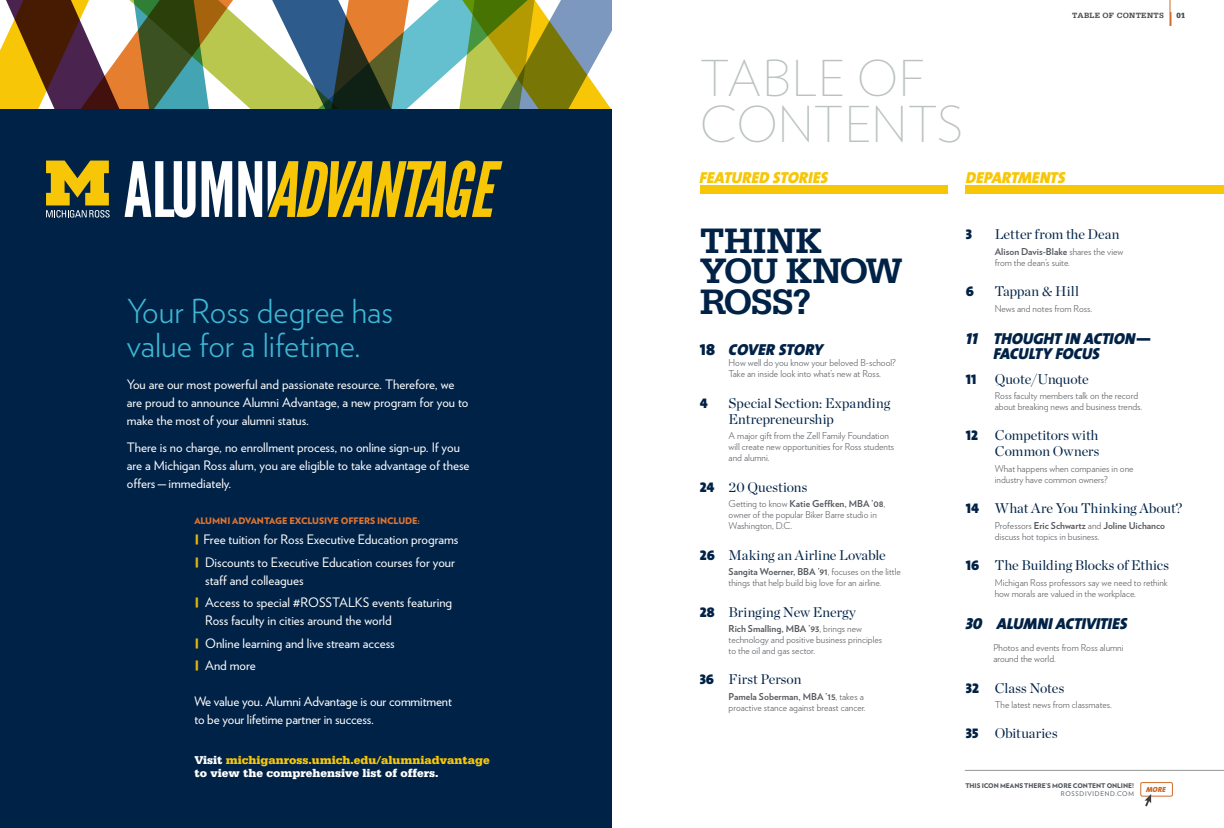
<style>
.page{position:relative;width:1224px;height:828px;background:#fff}
.page>*{position:absolute;margin:0;border:0;box-sizing:border-box;transform-origin:0 0}
.t1{font:200 49.4px/46.1px "Verlag";letter-spacing:.005em;color:#bcc2c3}
.t2{font:700 37.4px/30.4px "Serifa";letter-spacing:-.05em;color:#002246}
.t3{font:300 33px/34px "Verlag";color:#3eb8d4}
.t4{font:italic 16px/15px "The Sans Black Caps";letter-spacing:-.005em;color:#002246}
.t5{font:italic 16px "The Sans Black Caps";letter-spacing:.005em;color:#f7c607}
.t6{font:14px/16px "Chronicle Display";color:#002246;text-align:right}
.t7{font:14px "The Sans Black Caps";color:#002246}
.t8{font:13px/18px "Verlag";color:#fff}
.t9{font:900 12px/13px "Serifa";color:#fff}
.t10{font:300 9.5px/11px "Verlag";color:#55595e}
.t11{font:900 9px "Verlag";letter-spacing:-.005em;color:#e3752f}
.t12{font:700 8px "Serifa";letter-spacing:.035em;color:#474b4e}
.t13{font:900 8px "Serifa";color:#474b4e}
.t14{font:italic 900 7.5px "The Sans";color:#ce6c2a}
.t15{font:900 6.5px "Verlag";letter-spacing:-.01em;color:#55595e}
.t16{font:6.5px "Verlag";letter-spacing:.11em;color:#55595e}
.s1{color:#f7c607}
.s2{font-style:normal}
.s3{font-family:"The Sans Black Caps"}
.s4{font-weight:700}
</style>
<div class="page">
<svg style="left:0;top:0;width:612px;height:110px;background:#8e9163"></svg>
<div style="left:0;top:110px;width:612px;height:718px;background:#002246"></div>
<svg style="left:125px;top:161px;width:137px;height:57px"></svg>
<svg style="left:268px;top:161px;width:234px;height:57px"></svg>
<svg style="left:46px;top:161px;width:64px;height:57px"></svg>
<svg style="left:1170px;top:0;width:2px;height:26px"></svg>
<div style="left:1141px;top:782px;width:32px;height:14px;border:1px solid #ce6c2a;border-radius:2px"></div>
<svg style="left:1145px;top:794px;width:6px;height:12px"></svg>
<hr style="left:965px;top:770px;width:259px;height:1px;background:#949794">
<div style="left:966px;top:185px;width:258px;height:9px;background:#f7c607"></div>
<div style="left:700px;top:185px;width:248px;height:9px;background:#f7c607"></div>
<h3 class="t3" style="left:127px;top:293px;width:268px">Your Ross degree has value for a lifetime.</h3>
<h3 class="t8" style="left:127px;top:375px;width:343px">You are our most powerful and passionate resource. Therefore, we are proud to announce Alumni Advantage, a new program for you to make the most of your alumni status.</h3>
<h3 class="t8" style="left:127px;top:438px;width:344px">There is no charge, no enrollment process, no online sign-up. If you are a Michigan Ross alum, you are eligible to take advantage of these offers — immediately.</h3>
<p class="t11" style="left:194px;top:513px;width:227px">ALUMNI ADVANTAGE EXCLUSIVE OFFERS INCLUDE:</p>
<h3 class="t8" style="left:194px;top:527px;width:266px;line-height:22.5px"><sup>|</sup> Free tuition for Ross Executive Education programs <sup>|</sup> Discounts to Executive Education courses for your</h3>
<h3 class="t8" style="left:194px;top:568px;width:259px;line-height:22.5px;text-indent:11px">staff and colleagues<br><sup>|</sup> Access to special #ROSSTALKS events featuring</h3>
<h3 class="t8" style="left:194px;top:608px;width:202px;line-height:22.5px;text-indent:11px">Ross faculty in cities around the world <sup>|</sup> Online learning and live stream access <sup>|</sup> And more</h3>
<h3 class="t8" style="left:194px;top:692px;width:259px">We value you. Alumni Advantage is our commitment to be your lifetime partner in success.</h3>
<p class="t9" style="left:194px;top:753px;width:297px">Visit <span class="s1">michiganross.umich.edu/alumniadvantage </span>to view the comprehensive list of offers.</p>
<h1 class="t1" style="left:700px;top:53px;width:265px">TABLE OF<br>CONTENTS</h1>
<p class="t12" style="left:1072px;top:11px;width:93px">TABLE OF CONTENTS</p>
<p class="t13" style="left:1176px;top:11px;width:10px">01</p>
<h3 class="t5" style="left:700px;top:164px;width:130px">FEATURED STORIES</h3>
<h3 class="t5" style="left:966px;top:164px;width:101px">DEPARTMENTS</h3>
<h2 class="t2" style="left:700px;top:225px;width:204px">THINK<br>YOU KNOW<br>ROSS?</h2>
<h3 class="t4" style="left:700px;top:342px;width:125px"><span class="s2">18</span> COVER STORY</h3>
<p class="t10" style="left:729px;top:357px;width:169px">How well do you know your beloved B-school?<br>Take an inside look into what’s new at Ross.</p>
<h3 class="t7" style="left:700px;top:391px;width:9px">4</h3>
<h3 class="t6" style="left:729px;top:394px;width:163px;text-align:left">Special Section: Expanding<br>Entrepreneurship</h3>
<p class="t10" style="left:729px;top:430px;width:167px">A major gift from the Zell Family Foundation will create new opportunities for Ross students and alumni.</p>
<h3 class="t6" style="left:700px;top:478px;width:109px"><span class="s3">24</span> 20 Questions</h3>
<p class="t10" style="left:729px;top:498px;width:158px">Getting to know <span class="s4">Katie Geffken, MBA ’08</span>, owner of the popular Biker Barre studio in<br>Washington, D.C.</p>
<h3 class="t6" style="left:700px;top:546px;width:187px"><span class="s3">26</span> Making an Airline Lovable</h3>
<p class="t10" style="left:729px;top:566px;width:174px"><span class="s4">Sangita Woerner, BBA ’91</span>, focuses on the little things that help build big love for an airline.</p>
<h3 class="t6" style="left:700px;top:603px;width:158px"><span class="s3">28</span> Bringing New Energy</h3>
<p class="t10" style="left:729px;top:623px;width:155px"><span class="s4">Rich Smalling, MBA ’93</span>, brings new technology and positive business principles to the oil and gas sector.</p>
<h3 class="t6" style="left:700px;top:671px;width:103px"><span class="s3">36</span> First Person</h3>
<p class="t10" style="left:729px;top:691px;width:139px"><span class="s4">Pamela Soberman, MBA ’15</span>, takes a proactive stance against breast cancer.</p>
<h3 class="t7" style="left:966px;top:223px;width:8px">3</h3>
<h3 class="t6" style="left:995px;top:225px;width:126px">Letter from the Dean</h3>
<p class="t10" style="left:995px;top:245px;width:130px"><span class="s4">Alison Davis-Blake</span> shares the view from the dean’s suite.</p>
<h3 class="t7" style="left:966px;top:280px;width:10px">6</h3>
<h3 class="t6" style="left:995px;top:282px;width:86px">Tappan &amp; Hill</h3>
<p class="t10" style="left:995px;top:302px;width:99px">News and notes from Ross.</p>
<h3 class="t4" style="left:993px;top:331px;width:158px;text-indent:-27px">11 THOUGHT IN ACTION–<br>FACULTY FOCUS</h3>
<h3 class="t7" style="left:966px;top:367px;width:12px">11</h3>
<h3 class="t6" style="left:995px;top:370px;width:96px">Quote/Unquote</h3>
<p class="t10" style="left:995px;top:390px;width:149px">Ross faculty members talk on the record about breaking news and business trends.</p>
<h3 class="t6" style="left:966px;top:427px;width:135px"><span class="s3">12</span> Competitors with<br>Common Owners</h3>
<p class="t10" style="left:995px;top:462px;width:140px">What happens when companies in one industry have common owners?</p>
<h3 class="t6" style="left:966px;top:499px;width:218px"><span class="s3">14</span> What Are You Thinking About?</h3>
<p class="t10" style="left:995px;top:519px;width:172px">Professors <span class="s4">Eric Schwartz</span> and <span class="s4">Joline Uichanco </span>discuss hot topics in business.</p>
<h3 class="t6" style="left:966px;top:556px;width:205px"><span class="s3">16</span> The Building Blocks of Ethics</h3>
<p class="t10" style="left:995px;top:576px;width:174px">Michigan Ross professors say we need to rethink how morals are valued in the workplace.</p>
<h3 class="t4" style="left:966px;top:616px;width:163px">30 ALUMNI ACTIVITIES</h3>
<p class="t10" style="left:993px;top:642px;width:132px">Photos and events from Ross alumni around the world.</p>
<h3 class="t6" style="left:966px;top:679px;width:100px"><span class="s3">32</span> Class Notes</h3>
<p class="t10" style="left:995px;top:699px;width:119px">The latest news from classmates.</p>
<h3 class="t6" style="left:966px;top:725px;width:93px"><span class="s3">35</span> Obituaries</h3>
<p class="t15" style="left:965px;top:780px;width:170px">THIS ICON MEANS THERE’S MORE CONTENT ONLINE!</p>
<p class="t16" style="left:1061px;top:789px;width:75px">ROSSDIVIDEND.COM</p>
<p class="t14" style="left:1146px;top:783px;width:21px">MORE</p>
</div>
